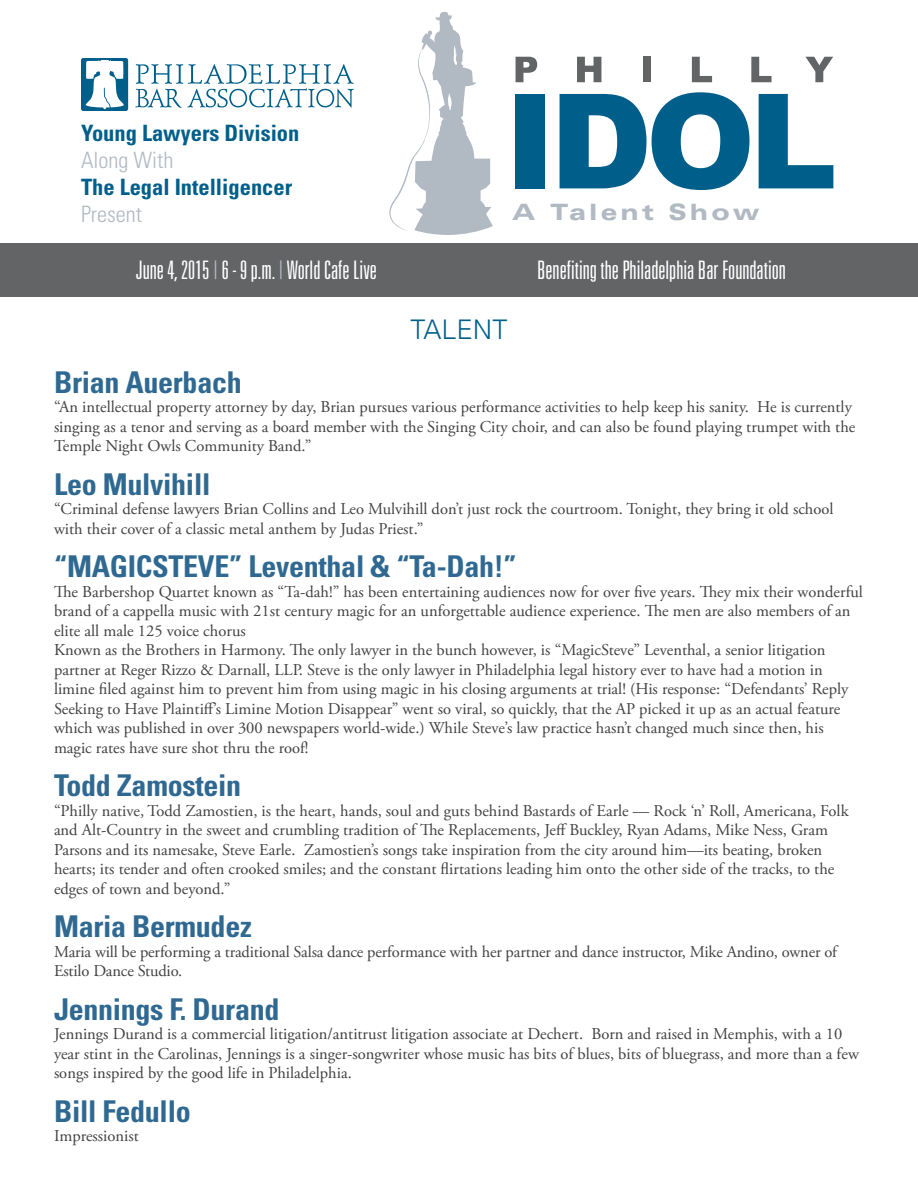
<style>
.page{position:relative;width:918px;height:1188px;background:#fff}
.page>*{position:absolute;margin:0;border:0;box-sizing:border-box;transform-origin:0 0}
.t1{font:700 condensed 30px "Univers LT Std";letter-spacing:-.01em;color:#2f6992}
.t2{font:300 27px "Univers LT Std";color:#005f8a}
.t3{font:300 ultra-condensed 25.5px "Univers LT Std";color:#fff}
.t4{font:700 condensed 22.5px "Univers LT Std";color:#005f8a}
.t5{font:300 condensed 22.5px "Univers LT Std";color:#b1b9c3}
.t6{font:900 expanded 22.5px "Univers LT Std";letter-spacing:.14em;color:#b1b9c3}
.t7{font:16.5px/19.5px "Adobe Garamond Pro";color:#414042}
.s1{color:#b1b9c3}
</style>
<div class="page">
<div style="left:0;top:243px;width:918px;height:53px;background:#636466"></div>
<svg style="left:81px;top:58px;width:47px;height:53px"></svg>
<svg style="left:135px;top:64px;width:219px;height:44px"></svg>
<svg style="left:389px;top:11px;width:104px;height:224px"></svg>
<div style="left:516px;top:94px;width:29px;height:94px;background:#005f8a"></div>
<svg style="left:560px;top:92px;width:189px;height:98px"></svg>
<svg style="left:759px;top:94px;width:74px;height:94px"></svg>
<svg style="left:516px;top:57px;width:21px;height:25px"></svg>
<svg style="left:577px;top:57px;width:24px;height:25px"></svg>
<div style="left:643px;top:57px;width:8px;height:25px;background:#636466"></div>
<svg style="left:692px;top:57px;width:20px;height:25px"></svg>
<svg style="left:751px;top:57px;width:21px;height:25px"></svg>
<svg style="left:805px;top:57px;width:28px;height:25px"></svg>
<h3 class="t4" style="left:81px;top:120px;width:220px">Young Lawyers Division</h3>
<h3 class="t5" style="left:81px;top:147px;width:94px">Along With</h3>
<h3 class="t4" style="left:81px;top:174px;width:213px">The Legal Intelligencer</h3>
<h3 class="t5" style="left:81px;top:201px;width:63px">Present</h3>
<h3 class="t6" style="left:512px;top:199px;width:249px">A Talent Show</h3>
<h3 class="t3" style="left:136px;top:256px;width:243px">June 4, 2015 <span class="s1">|</span> 6 - 9 p.m. <span class="s1">|</span> World Cafe Live</h3>
<h3 class="t3" style="left:537px;top:256px;width:250px">Benefiting the Philadelphia Bar Foundation</h3>
<h2 class="t2" style="left:410px;top:313px;width:98px">TALENT</h2>
<h1 class="t1" style="left:54px;top:363px;width:189px">Brian Auerbach</h1>
<p class="t7" style="left:54px;top:398px;width:803px">“An intellectual property attorney by day, Brian pursues various performance activities to help keep his sanity. He is currently singing as a tenor and serving as a board member with the Singing City choir, and can also be found playing trumpet with the<br>Temple Night Owls Community Band.”</p>
<h1 class="t1" style="left:54px;top:465px;width:158px">Leo Mulvihill</h1>
<p class="t7" style="left:54px;top:500px;width:781px">“Criminal defense lawyers Brian Collins and Leo Mulvihill don’t just rock the courtroom. Tonight, they bring it old school with their cover of a classic metal anthem by Judas Priest.”</p>
<h1 class="t1" style="left:54px;top:548px;width:464px">“MAGICSTEVE” Leventhal &amp; “Ta-Dah!”</h1>
<p class="t7" style="left:54px;top:582px;width:810px">The Barbershop Quartet known as “Ta-dah!” has been entertaining audiences now for over five years. They mix their wonderful brand of a cappella music with 21st century magic for an unforgettable audience experience. The men are also members of an elite all male 125 voice chorus<br>Known as the Brothers in Harmony. The only lawyer in the bunch however, is “MagicSteve” Leventhal, a senior litigation partner at Reger Rizzo &amp; Darnall, LLP. Steve is the only lawyer in Philadelphia legal history ever to have had a motion in limine filed against him to prevent him from using magic in his closing arguments at trial! (His response: “Defendants’ Reply Seeking to Have Plaintiff’s Limine Motion Disappear” went so viral, so quickly, that the AP picked it up as an actual feature which was published in over 300 newspapers world-wide.) While Steve’s law practice hasn’t changed much since then, his magic rates have sure shot thru the roof!</p>
<h1 class="t1" style="left:54px;top:767px;width:189px">Todd Zamostein</h1>
<p class="t7" style="left:54px;top:801px;width:796px">“Philly native, Todd Zamostien, is the heart, hands, soul and guts behind Bastards of Earle — Rock ‘n’ Roll, Americana, Folk and Alt-Country in the sweet and crumbling tradition of The Replacements, Jeff Buckley, Ryan Adams, Mike Ness, Gram Parsons and its namesake, Steve Earle. Zamostien’s songs take inspiration from the city around him—its beating, broken hearts; its tender and often crooked smiles; and the constant flirtations leading him onto the other side of the tracks, to the edges of town and beyond.”</p>
<h1 class="t1" style="left:54px;top:908px;width:199px">Maria Bermudez</h1>
<p class="t7" style="left:54px;top:942px;width:785px">Maria will be performing a traditional Salsa dance performance with her partner and dance instructor, Mike Andino, owner of<br>Estilo Dance Studio.</p>
<h1 class="t1" style="left:54px;top:990px;width:227px">Jennings F. Durand</h1>
<p class="t7" style="left:54px;top:1025px;width:806px">Jennings Durand is a commercial litigation/antitrust litigation associate at Dechert. Born and raised in Memphis, with a 10 year stint in the Carolinas, Jennings is a singer-songwriter whose music has bits of blues, bits of bluegrass, and more than a few songs inspired by the good life in Philadelphia.</p>
<h1 class="t1" style="left:54px;top:1092px;width:138px">Bill Fedullo</h1>
<p class="t7" style="left:54px;top:1127px;width:86px">Impressionist</p>
</div>
